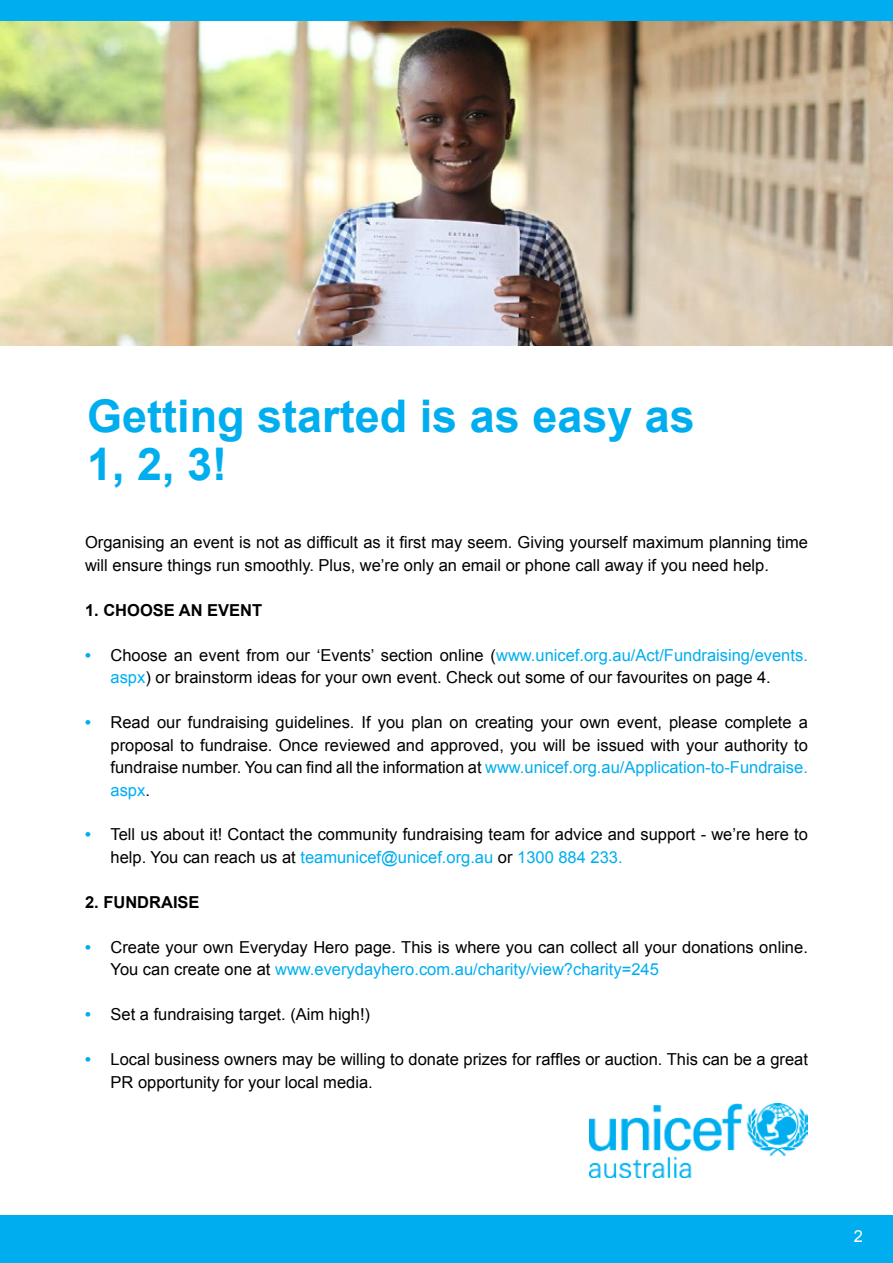
<style>
.page{position:relative;width:893px;height:1263px;background:#fff}
.page>*{position:absolute;margin:0;border:0;box-sizing:border-box;transform-origin:0 0}
.t1{font:700 45px/48px "Arial";color:#00aeef}
.t2{font:16.5px/22.5px "Arial";color:#000}
.t3{font:700 16.5px "Arial";color:#000}
.t4{font:16.5px "Arial";color:#fff}
.s1{font-weight:700;color:#00aeef}
.s2{color:#00aeef}
</style>
<div class="page">
<img style="left:589px;top:1103px;width:219px;height:75px">
<div style="left:0;top:1216px;width:893px;height:47px;background:#00aeef"></div>
<div style="left:0;top:0;width:893px;height:21px;background:#00aeef"></div>
<img style="left:0;top:21px;width:893px;height:324px">
<h1 class="t1" style="left:87px;top:393px;width:609px">Getting started is as easy as<br>1, 2, 3!</h1>
<p class="t2" style="left:85px;top:532px;width:724px">Organising an event is not as difficult as it first may seem. Giving yourself maximum planning time will ensure things run smoothly. Plus, we’re only an email or phone call away if you need help.</p>
<p class="t3" style="left:85px;top:599px;width:179px">1. CHOOSE AN EVENT</p>
<p class="t2" style="left:111px;top:644px;width:699px;text-indent:-26px"><span class="s1">•</span> Choose an event from our ‘Events’ section online (<span class="s2">www.unicef.org.au/Act/Fundraising/events. aspx</span>) or brainstorm ideas for your own event. Check out some of our favourites on page 4.</p>
<p class="t2" style="left:111px;top:712px;width:699px;text-align:justify;text-indent:-26px"><span class="s1">•</span> Read our fundraising guidelines. If you plan on creating your own event, please complete a proposal to fundraise. Once reviewed and approved, you will be issued with your authority to fundraise number. You can find all the information at <span class="s2">www.unicef.org.au/Application-to-Fundraise. aspx</span>.</p>
<p class="t2" style="left:111px;top:823px;width:699px;text-indent:-26px"><span class="s1">•</span> Tell us about it! Contact the community fundraising team for advice and support - we’re here to help. You can reach us at <span class="s2">teamunicef@unicef.org.au</span> or <span class="s2">1300 884 233.</span></p>
<p class="t3" style="left:85px;top:891px;width:116px">2. FUNDRAISE</p>
<p class="t2" style="left:111px;top:936px;width:699px;text-indent:-26px"><span class="s1">•</span> Create your own Everyday Hero page. This is where you can collect all your donations online.<br>You can create one at <span class="s2">www.everydayhero.com.au/charity/view?charity=245</span></p>
<p class="t2" style="left:85px;top:1003px;width:287px"><span class="s1">•</span> Set a fundraising target. (Aim high!)</p>
<p class="t2" style="left:111px;top:1048px;width:699px;text-indent:-26px"><span class="s1">•</span> Local business owners may be willing to donate prizes for raffles or auction. This can be a great<br>PR opportunity for your local media.</p>
<p class="t4" style="left:854px;top:1225px;width:11px">2</p>
</div>
